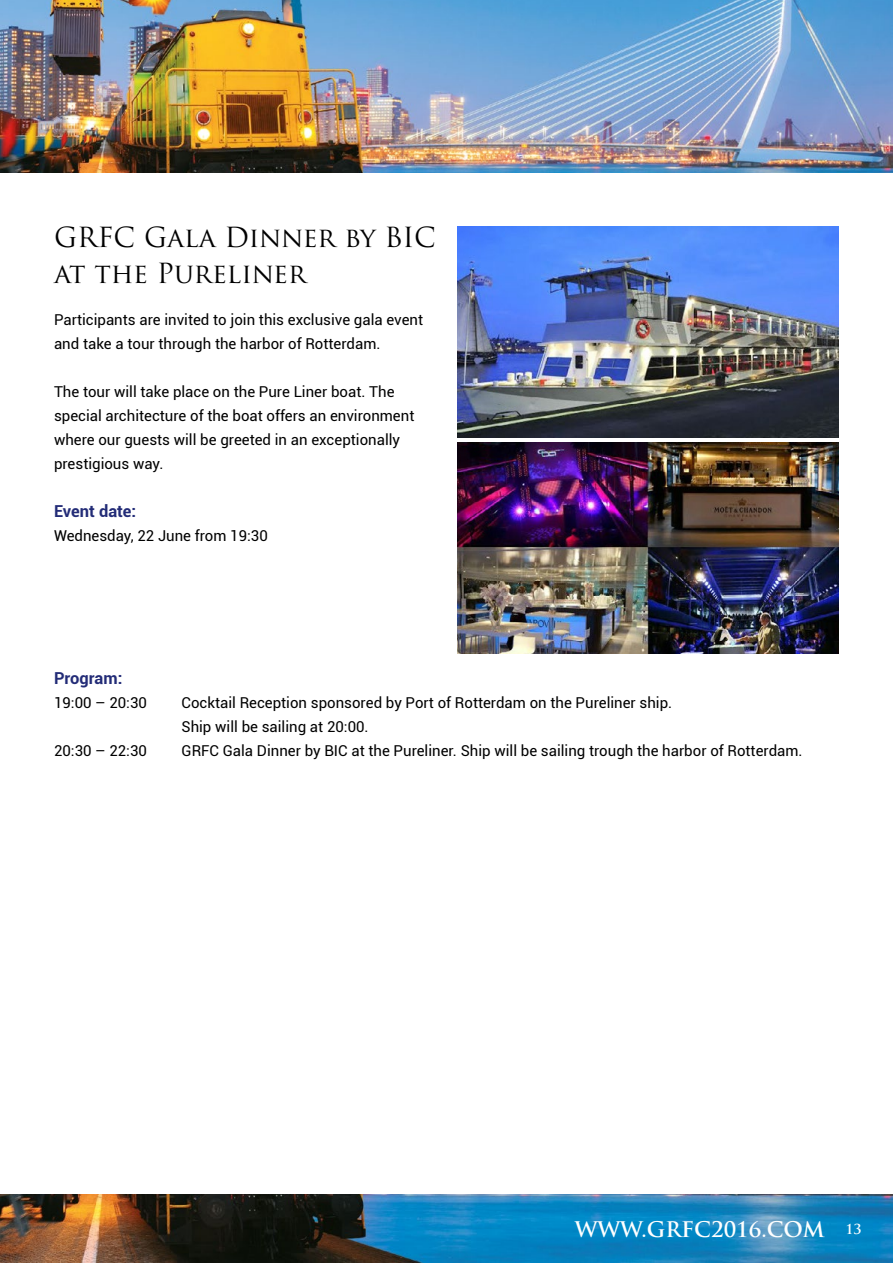
<style>
.page{position:relative;width:893px;height:1263px;background:#fff}
.page>*{position:absolute;margin:0;border:0;box-sizing:border-box;transform-origin:0 0}
.t1{font:27px/36px "Trajan Pro";color:#000}
.t2{font:700 21px "Trajan Pro";color:#fff}
.t3{font:700 16.5px "Roboto";color:#232c77}
.t4{font:15px/24px "Roboto";color:#000}
.s1{font-size:13.5px}
</style>
<div class="page">
<img style="left:0;top:0;width:893px;height:173px">
<img style="left:0;top:1195px;width:893px;height:68px">
<img style="left:457px;top:227px;width:382px;height:211px">
<img style="left:457px;top:443px;width:382px;height:211px">
<h1 class="t1" style="left:54px;top:219px;width:383px">GRFC Gala Dinner by BIC at the Pureliner</h1>
<p class="t4" style="left:54px;top:307px;width:371px">Participants are invited to join this exclusive gala event and take a tour through the harbor of Rotterdam.</p>
<p class="t4" style="left:54px;top:379px;width:362px">The tour will take place on the Pure Liner boat. The special architecture of the boat offers an environment where our guests will be greeted in an exceptionally prestigious way.</p>
<p class="t3" style="left:54px;top:500px;width:84px">Event date:</p>
<p class="t4" style="left:54px;top:523px;width:215px">Wednesday, 22 June from 19:30</p>
<p class="t3" style="left:54px;top:667px;width:70px">Program:</p>
<p class="t4" style="left:54px;top:690px;width:94px">19:00 – 20:30</p>
<p class="t4" style="left:181px;top:690px;width:492px">Cocktail Reception sponsored by Port of Rotterdam on the Pureliner ship.<br>Ship will be sailing at 20:00.</p>
<p class="t4" style="left:54px;top:738px;width:94px">20:30 – 22:30</p>
<p class="t4" style="left:181px;top:738px;width:623px">GRFC Gala Dinner by BIC at the Pureliner. Ship will be sailing trough the harbor of Rotterdam.</p>
<h2 class="t2" style="left:575px;top:1216px;width:288px">WWW.GRFC2016.COM <span class="s1">13</span></h2>
</div>
